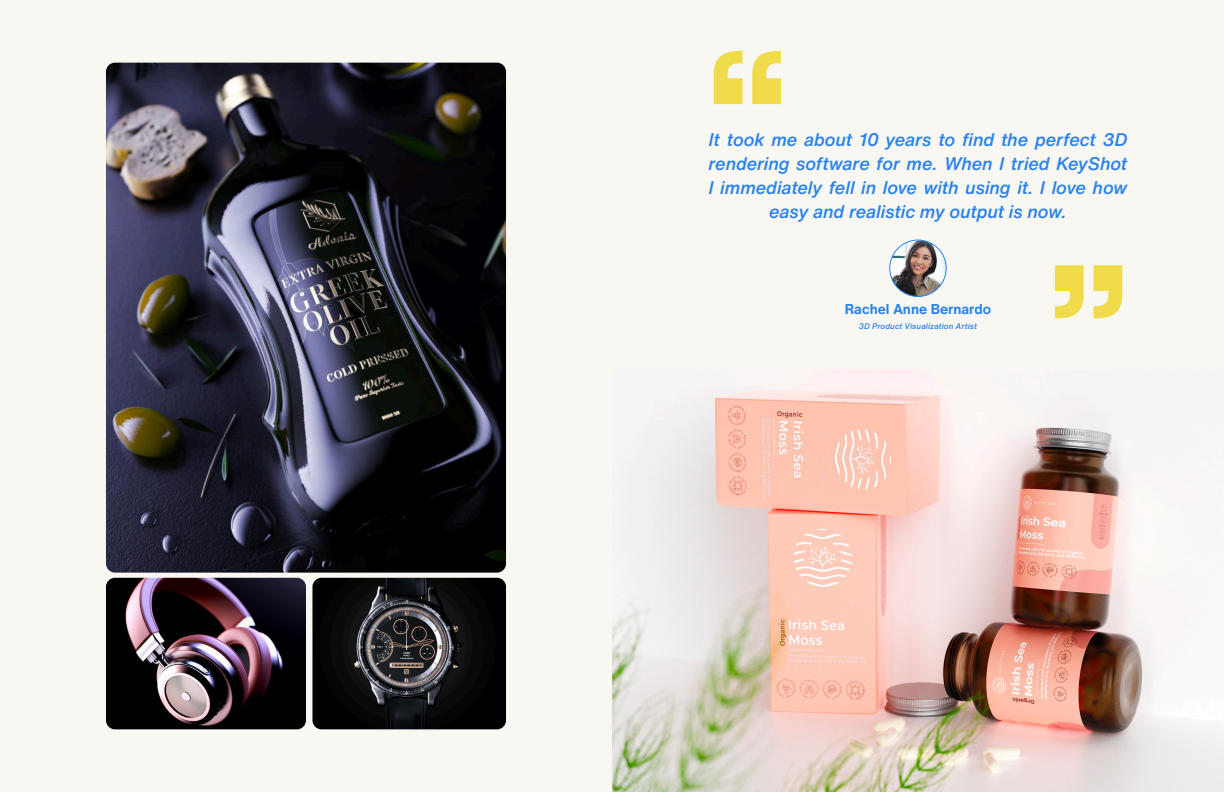
<style>
.page{position:relative;width:1224px;height:792px;background:#f9f7f2}
.page>*{position:absolute;margin:0;border:0;box-sizing:border-box;transform-origin:0 0}
.t1{font:800 150px "Helvetica Now Text";color:#f0db4a}
.t2{font:italic 500 18px/24px "Helvetica Now Text";letter-spacing:-.005em;color:#2982ed;text-align:center}
.t3{font:700 14px "Helvetica Now Text";letter-spacing:-.005em;color:#2982ed}
.t4{font:italic 500 8px "Helvetica Now Text";letter-spacing:.01em;color:#2982ed}
</style>
<div class="page">
<img style="left:312px;top:578px;width:194px;height:151px">
<img style="left:106px;top:63px;width:400px;height:510px">
<img style="left:612px;top:390px;width:612px;height:402px">
<img style="left:106px;top:578px;width:200px;height:151px">
<img style="left:890px;top:240px;width:56px;height:56px;border-radius:28px">
<div style="left:889px;top:240px;width:58px;height:57px;border:1px solid #2982ed;border-radius:50%"></div>
<p class="t1" style="left:708px;top:-8px;width:79px">“</p>
<p class="t2" style="left:708px;top:127px;width:421px">It took me about 10 years to find the perfect 3D rendering software for me. When I tried KeyShot I immediately fell in love with using it. I love how easy and realistic my output is now.</p>
<p class="t3" style="left:845px;top:299px;width:148px">Rachel Anne Bernardo</p>
<p class="t4" style="left:859px;top:320px;width:120px">3D Product Visualization Artist</p>
<p class="t1" style="left:1050px;top:206px;width:79px">”</p>
</div>
